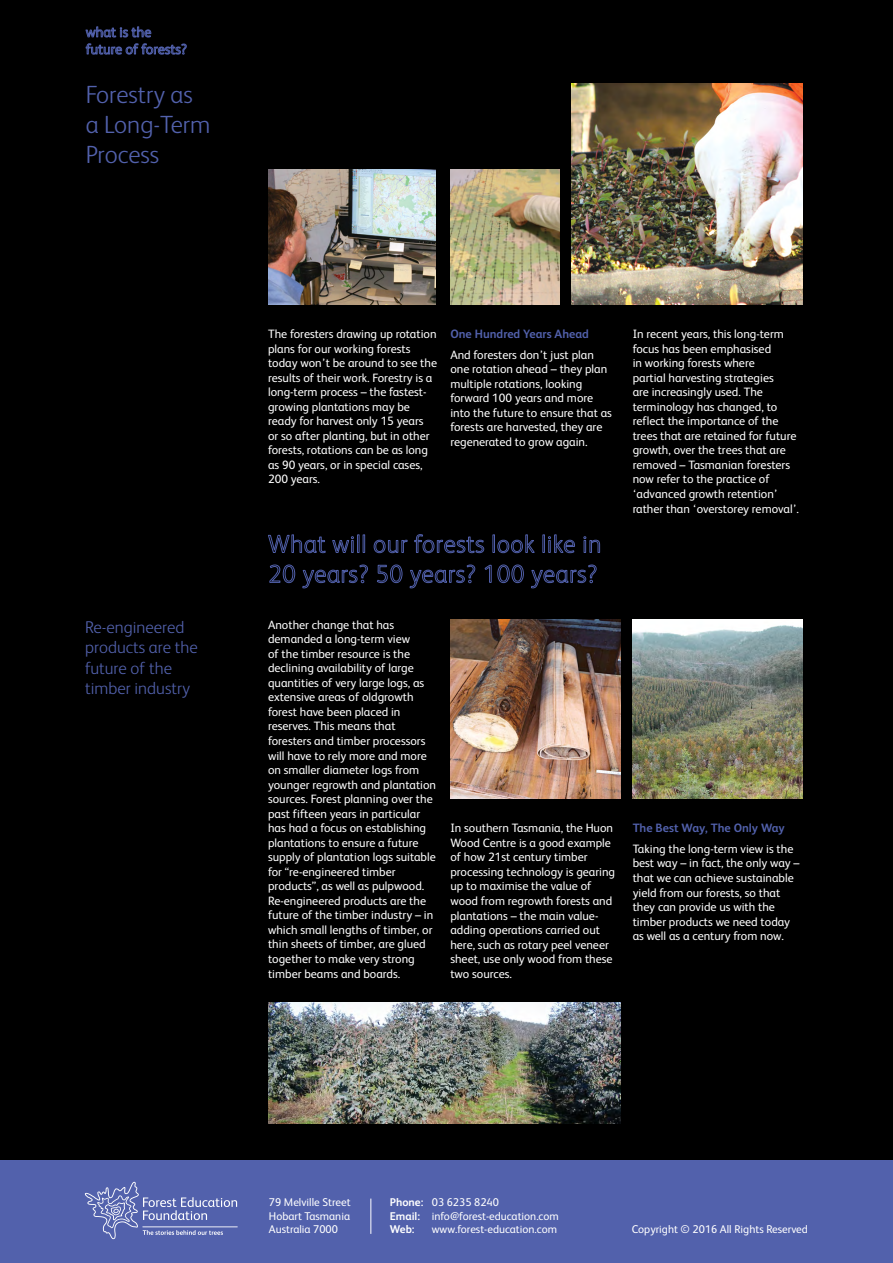
<style>
.page{position:relative;width:893px;height:1263px;background:#fff}
.page>*{position:absolute;margin:0;border:0;box-sizing:border-box;transform-origin:0 0}
.Tablet_Title{font:300 24.9px/29.8px "FS Albert";color:#5261ac}
.Section_Title{font:300 17.1px/20.5px "FS Albert";color:#5261ac}
.Body_Text{font:12.15px/14.5px "FS Albert";color:#fff}
.Body_Text_-_Header{font:700 12.15px "FS Albert";color:#5261ac}
.Page_Footer{font:11.25px/13.5px "FS Albert";color:#fff}
.s1{font-weight:700}
</style>
<div class="page">
<div style="left:0;top:0;width:893px;height:1222px;background:#000"></div>
<svg style="left:268px;top:534px;width:332px;height:55px"></svg>
<img style="left:450px;top:619px;width:170px;height:180px">
<img style="left:633px;top:619px;width:170px;height:180px">
<img style="left:572px;top:84px;width:231px;height:220px">
<img style="left:450px;top:170px;width:110px;height:134px">
<img style="left:268px;top:170px;width:167px;height:134px">
<img style="left:268px;top:1002px;width:352px;height:122px">
<svg style="left:86px;top:26px;width:101px;height:29px"></svg>
<div style="left:0;top:1161px;width:893px;height:102px;background:#5261ac"></div>
<hr style="left:370px;top:1198px;width:1px;height:36px;background:#fff">
<svg style="left:85px;top:1182px;width:152px;height:57px"></svg>
<hr style="left:142px;top:1226px;width:96px;height:1px;background:#fff">
<p class="Tablet_Title" style="left:86px;top:79px;width:126px">Forestry as a Long-Term<br>Process</p>
<p class="Section_Title" style="left:85px;top:616px;width:114px">Re-engineered products are the future of the timber industry</p>
<p class="Body_Text" style="left:268px;top:327px;width:170px">The foresters drawing up rotation plans for our working forests today won’t be around to see the results of their work. Forestry is a long-term process – the fastest&shy;growing plantations may be ready for harvest only 15 years<br>or so after planting, but in other forests, rotations can be as long as 90 years, or in special cases,<br>200 years.</p>
<p class="Body_Text_-_Header" style="left:450px;top:327px;width:140px">One Hundred Years Ahead</p>
<p class="Body_Text" style="left:450px;top:347px;width:163px">And foresters don’t just plan one rotation ahead – they plan multiple rotations, looking forward 100 years and more into the future to ensure that as forests are harvested, they are regenerated to grow again.</p>
<p class="Body_Text" style="left:633px;top:327px;width:168px">In recent years, this long-term focus has been emphasised<br>in working forests where<br>partial harvesting strategies<br>are increasingly used. The terminology has changed, to reflect the importance of the trees that are retained for future growth, over the trees that are removed – Tasmanian foresters now refer to the practice of ‘advanced growth retention’ rather than ‘overstorey removal’.</p>
<p class="Body_Text" style="left:268px;top:617px;width:170px">Another change that has demanded a long-term view<br>of the timber resource is the declining availability of large quantities of very large logs, as extensive areas of oldgrowth forest have been placed in reserves. This means that foresters and timber processors will have to rely more and more on smaller diameter logs from younger regrowth and plantation sources. Forest planning over the past fifteen years in particular has had a focus on establishing plantations to ensure a future supply of plantation logs suitable for “re-engineered timber products”, as well as pulpwood.<br>Re-engineered products are the future of the timber industry – in which small lengths of timber, or thin sheets of timber, are glued together to make very strong timber beams and boards.</p>
<p class="Body_Text" style="left:450px;top:821px;width:166px">In southern Tasmania, the Huon<br>Wood Centre is a good example of how 21st century timber processing technology is gearing up to maximise the value of wood from regrowth forests and plantations – the main value&shy;adding operations carried out here, such as rotary peel veneer sheet, use only wood from these two sources.</p>
<p class="Body_Text_-_Header" style="left:633px;top:821px;width:154px">The Best Way, The Only Way</p>
<p class="Body_Text" style="left:633px;top:841px;width:169px">Taking the long-term view is the best way – in fact, the only way – that we can achieve sustainable yield from our forests, so that they can provide us with the timber products we need today as well as a century from now.</p>
<p class="Page_Footer" style="left:269px;top:1196px;width:83px">79 Melville Street</p>
<p class="Page_Footer" style="left:269px;top:1209px;width:83px">Hobart Tasmania</p>
<p class="Page_Footer" style="left:269px;top:1223px;width:70px">Australia 7000</p>
<p class="Page_Footer" style="left:390px;top:1196px;width:111px"><span class="s1">Phone:</span> 03 6235 8240</p>
<p class="Page_Footer" style="left:390px;top:1209px;width:171px"><span class="s1">Email:</span> info@forest-education.com<br><span class="s1">Web:</span></p>
<p class="Page_Footer" style="left:432px;top:1223px;width:127px">www.forest-education.com</p>
<p class="Page_Footer" style="left:632px;top:1223px;width:178px">Copyright © 2016 All Rights Reserved</p>
</div>
